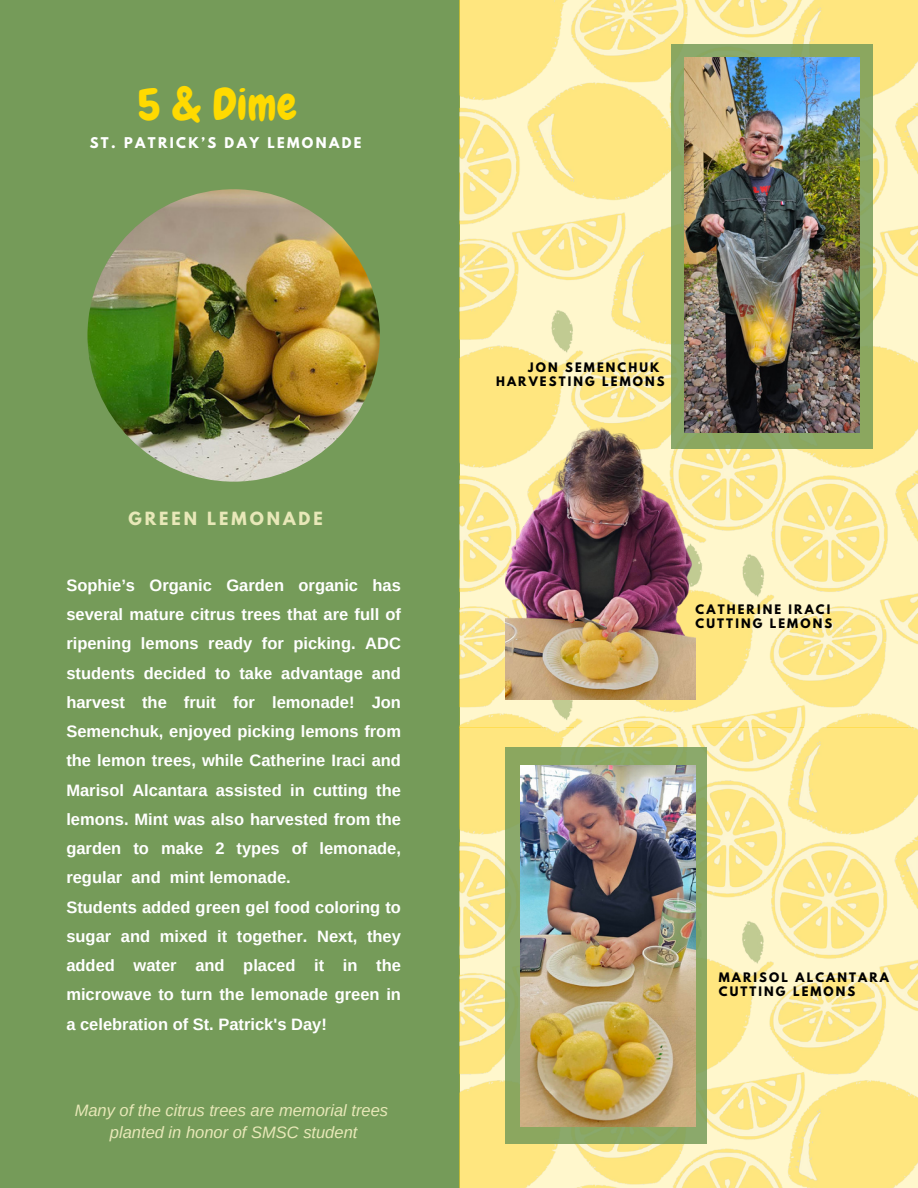
<style>
.page{position:relative;width:918px;height:1188px;background:#fff}
.page>*{position:absolute;margin:0;border:0;box-sizing:border-box;transform-origin:0 0}
.t1{font:44.55px "Chewy";color:#ffda00}
.t2{font:700 16.5px/29.2px "Arimo";color:#fff}
.t3{font:italic 16.5px/22.5px "Arimo";color:#e8e8b8;text-align:center}
.t4{font:700 16.05px "League Spartan";letter-spacing:.18em;color:#e8e8b8}
.t5{font:700 13.05px "League Spartan";letter-spacing:.18em;color:#fff}
.t6{font:700 11.55px "League Spartan";letter-spacing:.18em;color:#000}
</style>
<div class="page">
<div style="left:0;top:0;width:460px;height:1188px;background:#759b59"></div>
<img style="left:459px;top:0;width:459px;height:1188px">
<div style="left:671px;top:45px;width:202px;height:403px;background:linear-gradient(to bottom,#8aa868,#8ba760)"></div>
<div style="left:505px;top:747px;width:202px;height:396px;background:linear-gradient(to right,#8ba762,#8aa865)"></div>
<img style="left:520px;top:765px;width:176px;height:361px">
<img style="left:684px;top:58px;width:176px;height:374px">
<img style="left:505px;top:419px;width:190px;height:281px">
<img style="left:87px;top:189px;width:293px;height:293px;border-radius:50%">
<p class="t1" style="left:138px;top:77px;width:161px">5 &amp; Dime</p>
<p class="t5" style="left:90px;top:136px;width:273px">ST. PATRICK’S DAY LEMONADE</p>
<h1 class="t4" style="left:128px;top:510px;width:196px">GREEN LEMONADE</h1>
<h5 class="t2" style="left:66px;top:571px;width:336px">Sophie’s Organic Garden organic has several mature citrus trees that are full of ripening lemons ready for picking. ADC students decided to take advantage and harvest the fruit for lemonade! Jon Semenchuk, enjoyed picking lemons from the lemon trees, while Catherine Iraci and Marisol Alcantara assisted in cutting the lemons. Mint was also harvested from the garden to make 2 types of lemonade, regular and mint lemonade.<br>Students added green gel food coloring to sugar and mixed it together. Next, they added water and placed it in the microwave to turn the lemonade green in a celebration of St. Patrick's Day!</h5>
<p class="t3" style="left:75px;top:1099px;width:315px">Many of the citrus trees are memorial trees planted in honor of SMSC student</p>
<h3 class="t6" style="left:528px;top:362px;width:133px">JON SEMENCHUK</h3>
<h2 class="t6" style="left:496px;top:376px;width:170px">HARVESTING LEMONS</h2>
<p class="t6" style="left:696px;top:603px;width:136px">CATHERINE IRACI</p>
<p class="t6" style="left:696px;top:618px;width:138px">CUTTING LEMONS</p>
<p class="t6" style="left:719px;top:971px;width:172px">MARISOL ALCANTARA</p>
<p class="t6" style="left:719px;top:986px;width:138px">CUTTING LEMONS</p>
</div>
